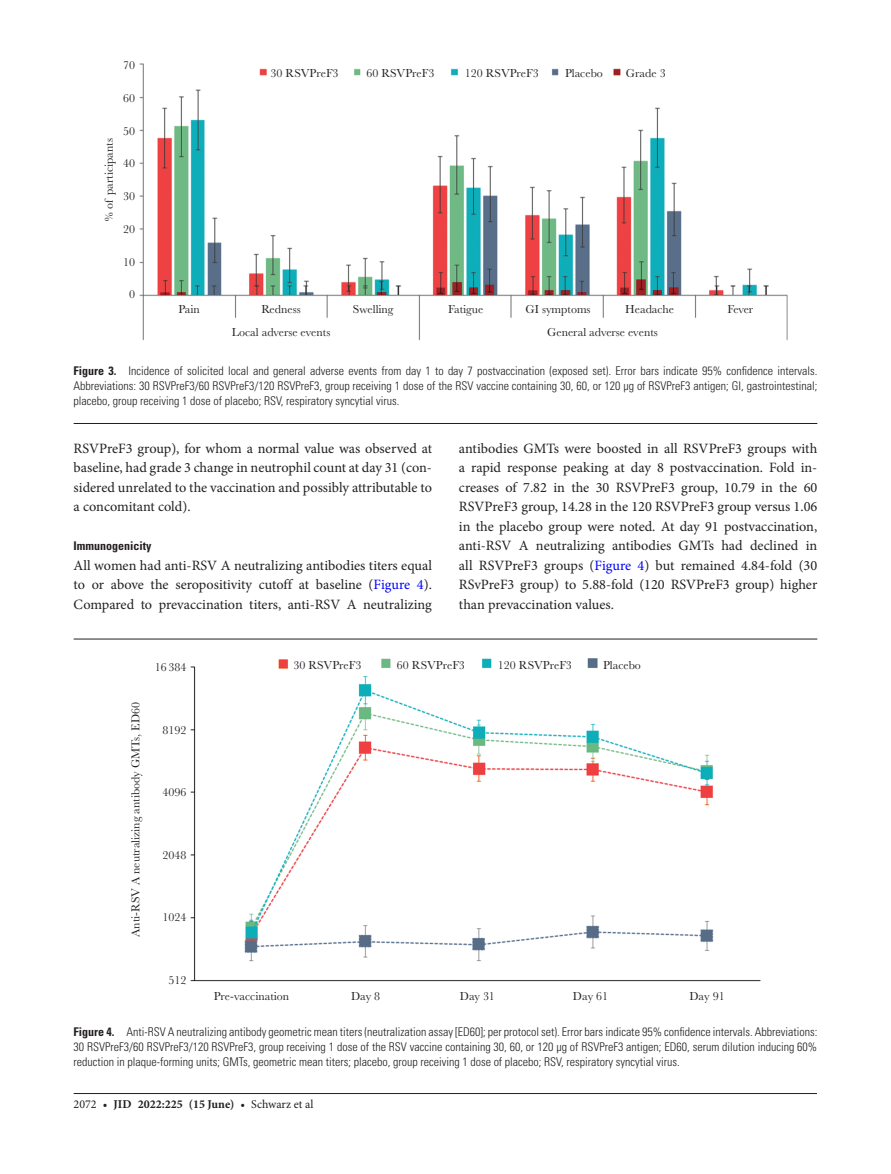
<style>
.page{position:relative;width:891px;height:1174px;background:#fff}
.page>*{position:absolute;margin:0;border:0;box-sizing:border-box;transform-origin:0 0}
.t1{font:14.25px/19.5px "Minion Pro";color:#231f20;text-align:justify}
.t2{font:300 condensed 12px/15px "Univers LT Std";color:#231f20;text-align:justify}
.t3{font:12px/23.1px "Baskerville MT Std";color:#231f20}
.t4{font:700 12px "Minion Pro";color:#231f20}
.t5{font:700 condensed 12px "Univers LT Std";color:#231f20}
.s1{font-weight:700}
.s2{color:#00f}
.s3{font-weight:400}
</style>
<div class="page">
<hr style="left:74px;top:1093px;width:743px;height:1px;background:#231f20">
<hr style="left:74px;top:639px;width:743px;height:1px;background:#231f20">
<img style="left:190px;top:658px;width:571px;height:324px">
<hr style="left:74px;top:423px;width:743px;height:1px;background:#231f20">
<img style="left:139px;top:63px;width:649px;height:278px">
<p class="t3" style="left:123px;top:54px;width:13px">70</p>
<p class="t3" style="left:123px;top:87px;width:13px">60</p>
<p class="t3" style="left:123px;top:119px;width:13px">50</p>
<p class="t3" style="left:123px;top:152px;width:13px">40</p>
<p class="t3" style="left:123px;top:185px;width:13px">30</p>
<p class="t3" style="left:123px;top:217px;width:13px">20</p>
<p class="t3" style="left:123px;top:250px;width:13px">10</p>
<p class="t3" style="left:129px;top:283px;width:7px">0</p>
<p class="t3" style="left:97px;top:222px;width:86px;rotate:-90deg">% of participants</p>
<p class="t3" style="left:271px;top:61px;width:70px">30 RSVPreF3</p>
<p class="t3" style="left:366px;top:61px;width:70px">60 RSVPreF3</p>
<p class="t3" style="left:465px;top:61px;width:76px">120 RSVPreF3</p>
<p class="t3" style="left:565px;top:61px;width:39px">Placebo</p>
<p class="t3" style="left:626px;top:61px;width:41px">Grade 3</p>
<p class="t3" style="left:261px;top:298px;width:41px">Redness</p>
<p class="t3" style="left:353px;top:298px;width:42px">Swelling</p>
<p class="t3" style="left:232px;top:321px;width:100px">Local adverse events</p>
<p class="t3" style="left:179px;top:298px;width:23px">Pain</p>
<p class="t3" style="left:448px;top:298px;width:37px">Fatigue</p>
<p class="t3" style="left:526px;top:298px;width:66px">GI symptoms</p>
<p class="t3" style="left:547px;top:298px;width:129px;text-indent:78px">Headache<br>General adverse events</p>
<p class="t3" style="left:728px;top:298px;width:27px">Fever</p>
<p class="t2" style="left:74px;top:363px;width:745px"><span class="s1">Figure 3.</span> Incidence of solicited local and general adverse events from day 1 to day 7 postvaccination (exposed set). Error bars indicate 95% confidence intervals.<br>Abbreviations: 30 RSVPreF3/60 RSVPreF3/120 RSVPreF3, group receiving 1 dose of the RSV vaccine containing 30, 60, or 120 µg of RSVPreF3 antigen; GI, gastrointestinal; placebo, group receiving 1 dose of placebo; RSV, respiratory syncytial virus.</p>
<p class="t1" style="left:74px;top:438px;width:360px">RSVPreF3 group), for whom a normal value was observed at baseline, had grade 3 change in neutrophil count at day 31 (con&shy;sidered unrelated to the vaccination and possibly attributable to a concomitant cold).</p>
<p class="t5" style="left:74px;top:538px;width:79px">Immunogenicity</p>
<p class="t1" style="left:74px;top:555px;width:360px">All women had anti-RSV A neutralizing antibodies titers equal to or above the seropositivity cutoff at baseline (<span class="s2">Figure 4</span>).<br>Compared to prevaccination titers, anti-RSV A neutralizing</p>
<p class="t1" style="left:459px;top:438px;width:360px">antibodies GMTs were boosted in all RSVPreF3 groups with a rapid response peaking at day 8 postvaccination. Fold in&shy;creases of 7.82 in the 30 RSVPreF3 group, 10.79 in the 60<br>RSVPreF3 group, 14.28 in the 120 RSVPreF3 group versus 1.06 in the placebo group were noted. At day 91 postvaccination, anti-RSV A neutralizing antibodies GMTs had declined in all RSVPreF3 groups (<span class="s2">Figure 4</span>) but remained 4.84-fold (30<br>RSvPreF3 group) to 5.88-fold (120 RSVPreF3 group) higher than prevaccination values.</p>
<p class="t3" style="left:124px;top:937px;width:236px;rotate:-90deg">Anti-RSV A neutralizing antibody GMTs, ED60</p>
<p class="t3" style="left:155px;top:656px;width:33px">16 384</p>
<p class="t3" style="left:163px;top:718px;width:25px">8192</p>
<p class="t3" style="left:163px;top:781px;width:25px">4096</p>
<p class="t3" style="left:163px;top:843px;width:25px">2048</p>
<p class="t3" style="left:163px;top:906px;width:25px">1024</p>
<p class="t3" style="left:169px;top:968px;width:19px">512</p>
<p class="t3" style="left:293px;top:653px;width:70px">30 RSVPreF3</p>
<p class="t3" style="left:397px;top:653px;width:70px">60 RSVPreF3</p>
<p class="t3" style="left:498px;top:653px;width:76px">120 RSVPreF3</p>
<p class="t3" style="left:603px;top:653px;width:39px">Placebo</p>
<p class="t3" style="left:214px;top:984px;width:77px">Pre-vaccination</p>
<p class="t3" style="left:351px;top:984px;width:31px">Day 8</p>
<p class="t3" style="left:460px;top:984px;width:37px">Day 31</p>
<p class="t3" style="left:573px;top:984px;width:37px">Day 61</p>
<p class="t3" style="left:690px;top:984px;width:37px">Day 91</p>
<p class="t2" style="left:74px;top:1025px;width:745px"><span class="s1">Figure 4.</span> Anti-RSV A neutralizing antibody geometric mean titers (neutralization assay [ED60]; per protocol set). Error bars indicate 95% confidence intervals. Abbreviations:<br>30 RSVPreF3/60 RSVPreF3/120 RSVPreF3, group receiving 1 dose of the RSV vaccine containing 30, 60, or 120 µg of RSVPreF3 antigen; ED60, serum dilution inducing 60% reduction in plaque-forming units; GMTs, geometric mean titers; placebo, group receiving 1 dose of placebo; RSV, respiratory syncytial virus.</p>
<p class="t4" style="left:74px;top:1095px;width:241px"><span class="s3">2072 •</span> jid 2022:225 (15 June) <span class="s3">• Schwarz et al</span></p>
</div>
